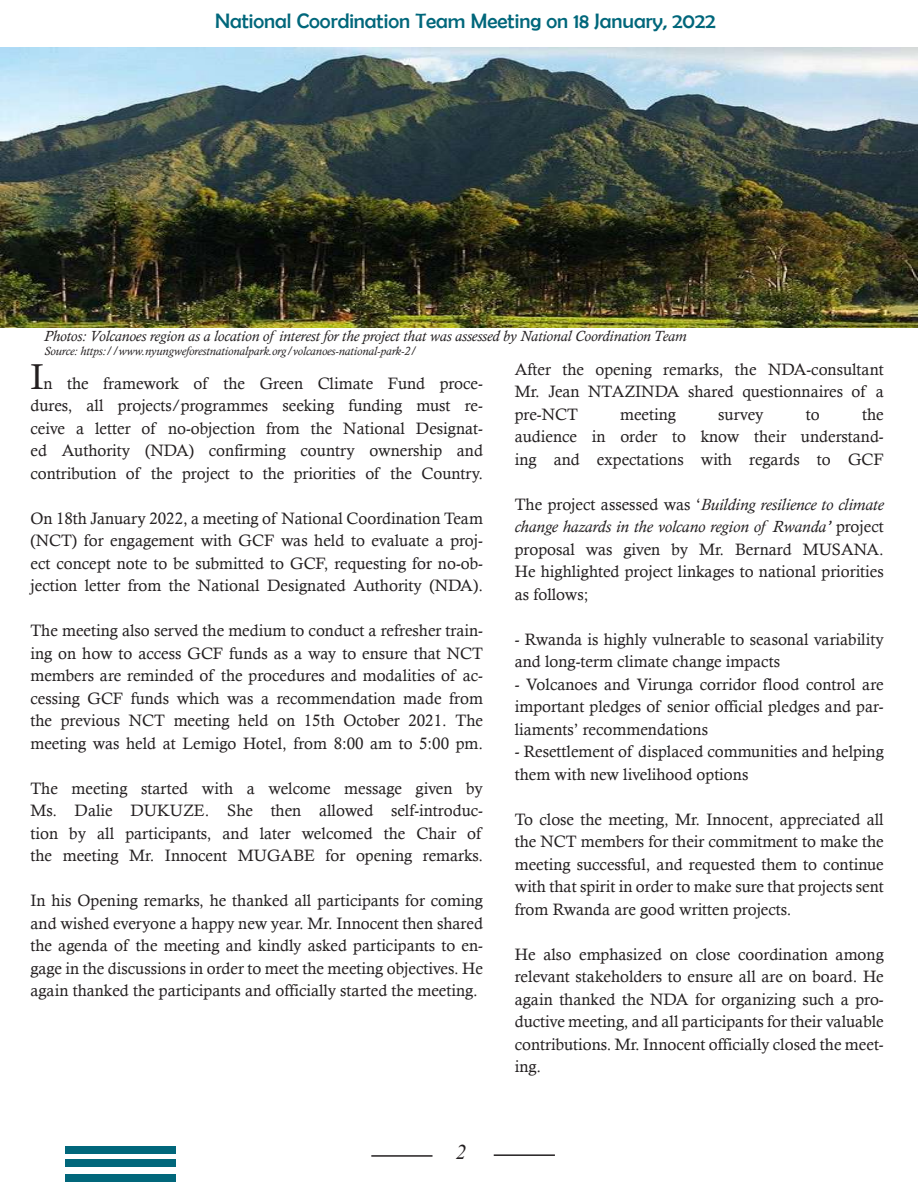
<style>
.page{position:relative;width:918px;height:1188px;background:#fff}
.page>*{position:absolute;margin:0;border:0;box-sizing:border-box;transform-origin:0 0}
.t1{font:21px "Berlin Sans FB";color:#01677b}
.t2{font:italic 21px "Times New Roman";color:#231f20}
.t3{font:16.5px/22.5px "Calisto";color:#231f20;text-align:justify}
.t4{font:italic 15px "Calisto";color:#231f20}
.t5{font:italic 12px "Calisto";color:#231f20}
.s1{font-size:36px}
.s2{font-style:italic}
</style>
<div class="page">
<img style="left:1px;top:47px;width:917px;height:280px">
<div style="left:65px;top:1146px;width:111px;height:8px;background:#01677b"></div>
<div style="left:65px;top:1160px;width:111px;height:7px;background:#01677b"></div>
<div style="left:65px;top:1174px;width:111px;height:8px;background:#01677b"></div>
<hr style="left:371px;top:1155px;width:62px;height:2px;background:#231f20">
<hr style="left:494px;top:1154px;width:61px;height:2px;background:#231f20">
<p class="t1" style="left:215px;top:9px;width:502px">National Coordination Team Meeting on 18 January, 2022</p>
<p class="t4" style="left:44px;top:327px;width:644px">Photos: Volcanoes region as a location of interest for the project that was assessed by National Coordination Team</p>
<p class="t5" style="left:44px;top:344px;width:374px">Source: https://www.nyungweforestnationalpark.org/volcanoes-national-park-2/</p>
<p class="t3" style="left:515px;top:358px;width:371px">After the opening remarks, the NDA-consultant Mr. Jean NTAZINDA shared questionnaires of a pre-NCT</p>
<p class="t3" style="left:30px;top:372px;width:454px"><span class="s1">I</span>n the framework of the Green Climate Fund proce&shy;dures, all projects/programmes seeking funding must re&shy;ceive a letter of no-objection from the National Designat&shy;ed Authority (NDA) confirming country ownership and contribution of the project to the priorities of the Country.</p>
<p class="t3" style="left:30px;top:507px;width:454px">On 18th January 2022, a meeting of National Coordination Team (NCT) for engagement with GCF was held to evaluate a proj&shy;ect concept note to be submitted to GCF, requesting for no-ob&shy;jection letter from the National Designated Authority (NDA).</p>
<p class="t3" style="left:30px;top:619px;width:454px">The meeting also served the medium to conduct a refresher train&shy;ing on how to access GCF funds as a way to ensure that NCT members are reminded of the procedures and modalities of ac&shy;cessing GCF funds which was a recommendation made from the previous NCT meeting held on 15th October 2021. The meeting was held at Lemigo Hotel, from 8:00 am to 5:00 pm.</p>
<p class="t3" style="left:30px;top:777px;width:454px">The meeting started with a welcome message given by Ms. Dalie DUKUZE. She then allowed self-introduc&shy;tion by all participants, and later welcomed the Chair of the meeting Mr. Innocent MUGABE for opening remarks.</p>
<p class="t3" style="left:30px;top:889px;width:454px">In his Opening remarks, he thanked all participants for coming and wished everyone a happy new year. Mr. Innocent then shared the agenda of the meeting and kindly asked participants to en&shy;gage in the discussions in order to meet the meeting objectives. He again thanked the participants and officially started the meeting.</p>
<p class="t3" style="left:620px;top:403px;width:57px">meeting</p>
<p class="t3" style="left:718px;top:403px;width:47px">survey</p>
<p class="t3" style="left:806px;top:403px;width:15px">to</p>
<p class="t3" style="left:515px;top:403px;width:371px;text-indent:347px">the audience in order to know their understand&shy;ing and expectations with regards to GCF</p>
<p class="t3" style="left:515px;top:493px;width:371px">The project assessed was ‘<span class="s2">Building resilience to climate change hazards in the volcano region of Rwanda’</span> project proposal was given by Mr. Bernard MUSANA.<br>He highlighted project linkages to national priorities as follows;</p>
<p class="t3" style="left:515px;top:628px;width:371px">- Rwanda is highly vulnerable to seasonal variability and long-term climate change impacts</p>
<p class="t3" style="left:515px;top:673px;width:371px">- Volcanoes and Virunga corridor flood control are important pledges of senior official pledges and par&shy;liaments’ recommendations</p>
<p class="t3" style="left:515px;top:740px;width:371px">- Resettlement of displaced communities and helping them with new livelihood options</p>
<p class="t3" style="left:515px;top:808px;width:371px">To close the meeting, Mr. Innocent, appreciated all the NCT members for their commitment to make the meeting successful, and requested them to continue with that spirit in order to make sure that projects sent from Rwanda are good written projects.</p>
<p class="t3" style="left:515px;top:943px;width:371px">He also emphasized on close coordination among relevant stakeholders to ensure all are on board. He again thanked the NDA for organizing such a pro&shy;ductive meeting, and all participants for their valuable contributions. Mr. Innocent officially closed the meet&shy;ing.</p>
<p class="t2" style="left:456px;top:1137px;width:12px">2</p>
</div>
